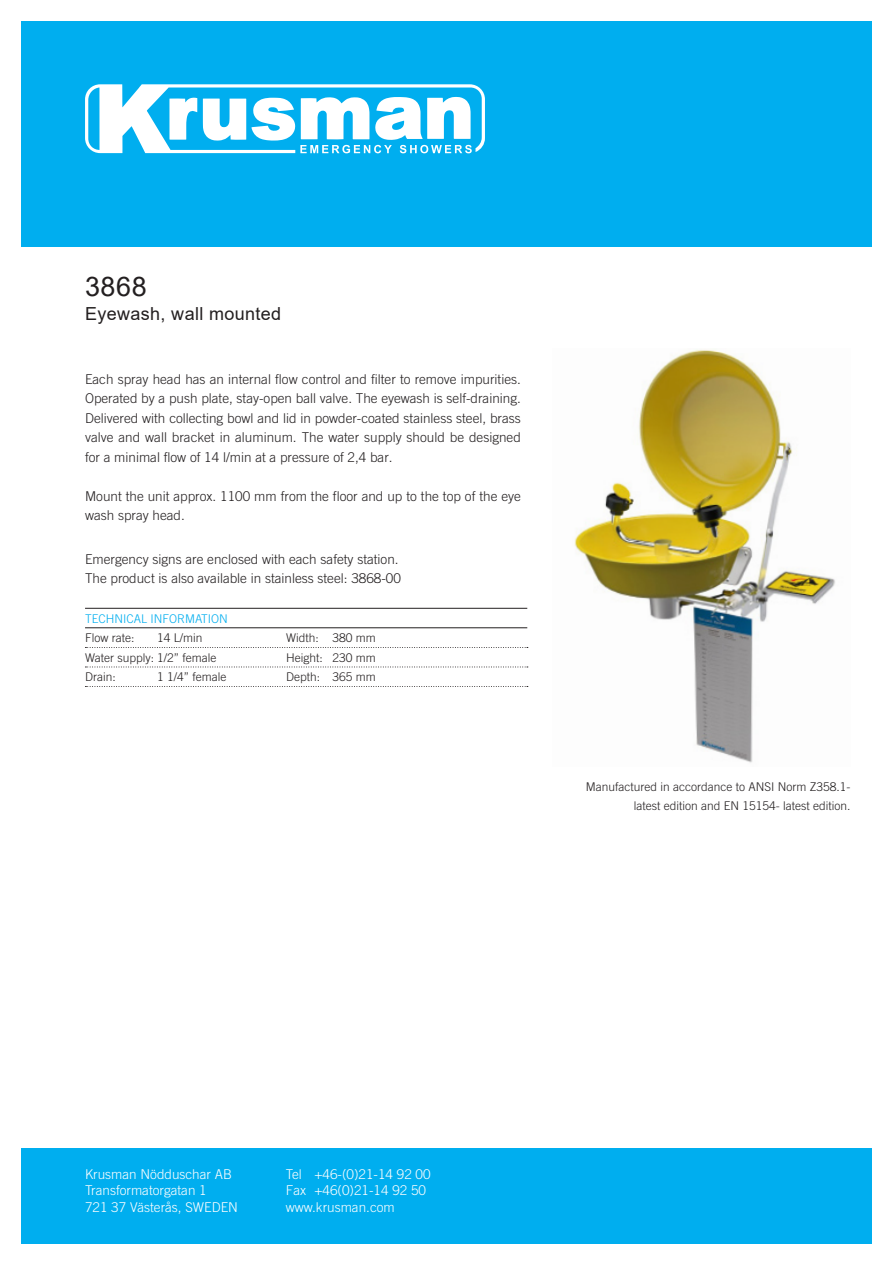
<style>
.page{position:relative;width:893px;height:1263px;background:#fff}
.page>*{position:absolute;margin:0;border:0;box-sizing:border-box;transform-origin:0 0}
.t1{font:27px "Arial";color:#231f20}
.t2{font:18px "Arial";letter-spacing:.02em;color:#231f20}
.t3{font:300 13.5px/19.5px "Trade Gothic LT Std";color:#231f20;text-align:justify}
.t4{font:300 13.5px "Trade Gothic LT Std";color:#fff}
.t5{font:300 12px/19.5px "Trade Gothic LT Std";color:#231f20;text-align:right}
.t6{font:300 12px "Trade Gothic LT Std";color:#00aeef}
</style>
<div class="page">
<div style="left:21px;top:21px;width:851px;height:226px;background:#00aeef"></div>
<div style="left:21px;top:1148px;width:851px;height:96px;background:#00aeef"></div>
<hr style="left:85px;top:608px;width:442px;height:1px;background:#231f20">
<hr style="left:85px;top:627px;width:442px;height:1px;background:#231f20">
<svg style="left:85px;top:647px;width:443px;height:1px"></svg>
<svg style="left:85px;top:667px;width:443px;height:1px"></svg>
<svg style="left:85px;top:686px;width:443px;height:1px"></svg>
<svg style="left:85px;top:84px;width:400px;height:69px"></svg>
<img style="left:574px;top:350px;width:261px;height:413px">
<p class="t1" style="left:85px;top:268px;width:63px">3868</p>
<p class="t2" style="left:85px;top:301px;width:198px">Eyewash, wall mounted</p>
<p class="t3" style="left:85px;top:369px;width:437px">Each spray head has an internal flow control and filter to remove impurities.<br>Operated by a push plate, stay-open ball valve. The eyewash is self-draining.<br>Delivered with collecting bowl and lid in powder-coated stainless steel, brass valve and wall bracket in aluminum. The water supply should be designed for a minimal flow of 14 l/min at a pressure of 2,4 bar.</p>
<p class="t3" style="left:85px;top:486px;width:437px">Mount the unit approx. 1100 mm from the floor and up to the top of the eye wash spray head.</p>
<p class="t3" style="left:85px;top:549px;width:315px">Emergency signs are enclosed with each safety station.</p>
<p class="t3" style="left:85px;top:569px;width:317px">The product is also available in stainless steel: 3868-00</p>
<p class="t6" style="left:85px;top:611px;width:144px">TECHNICAL INFORMATION</p>
<p class="t5" style="left:85px;top:628px;width:51px">Flow rate:</p>
<p class="t5" style="left:157px;top:628px;width:47px">14 L/min</p>
<p class="t5" style="left:286px;top:628px;width:91px">Width: 380 mm</p>
<p class="t5" style="left:85px;top:647px;width:133px">Water supply: 1/2” female</p>
<p class="t5" style="left:286px;top:647px;width:91px">Height: 230 mm</p>
<p class="t5" style="left:85px;top:667px;width:32px">Drain:</p>
<p class="t5" style="left:157px;top:667px;width:71px">1 1/4” female</p>
<p class="t5" style="left:286px;top:667px;width:91px">Depth: 365 mm</p>
<p class="t5" style="left:586px;top:777px;width:266px">Manufactured in accordance to ANSI Norm Z358.1- latest edition and EN 15154- latest edition.</p>
<p class="t4" style="left:85px;top:1166px;width:149px">Krusman Nödduschar AB</p>
<p class="t4" style="left:85px;top:1182px;width:123px">Transformatorgatan 1</p>
<p class="t4" style="left:85px;top:1199px;width:154px">721 37 Västerås, SWEDEN</p>
<p class="t4" style="left:286px;top:1166px;width:146px">Tel +46-(0)21-14 92 00</p>
<p class="t4" style="left:286px;top:1182px;width:142px">Fax +46(0)21-14 92 50</p>
<p class="t4" style="left:286px;top:1199px;width:110px">www.krusman.com</p>
</div>
